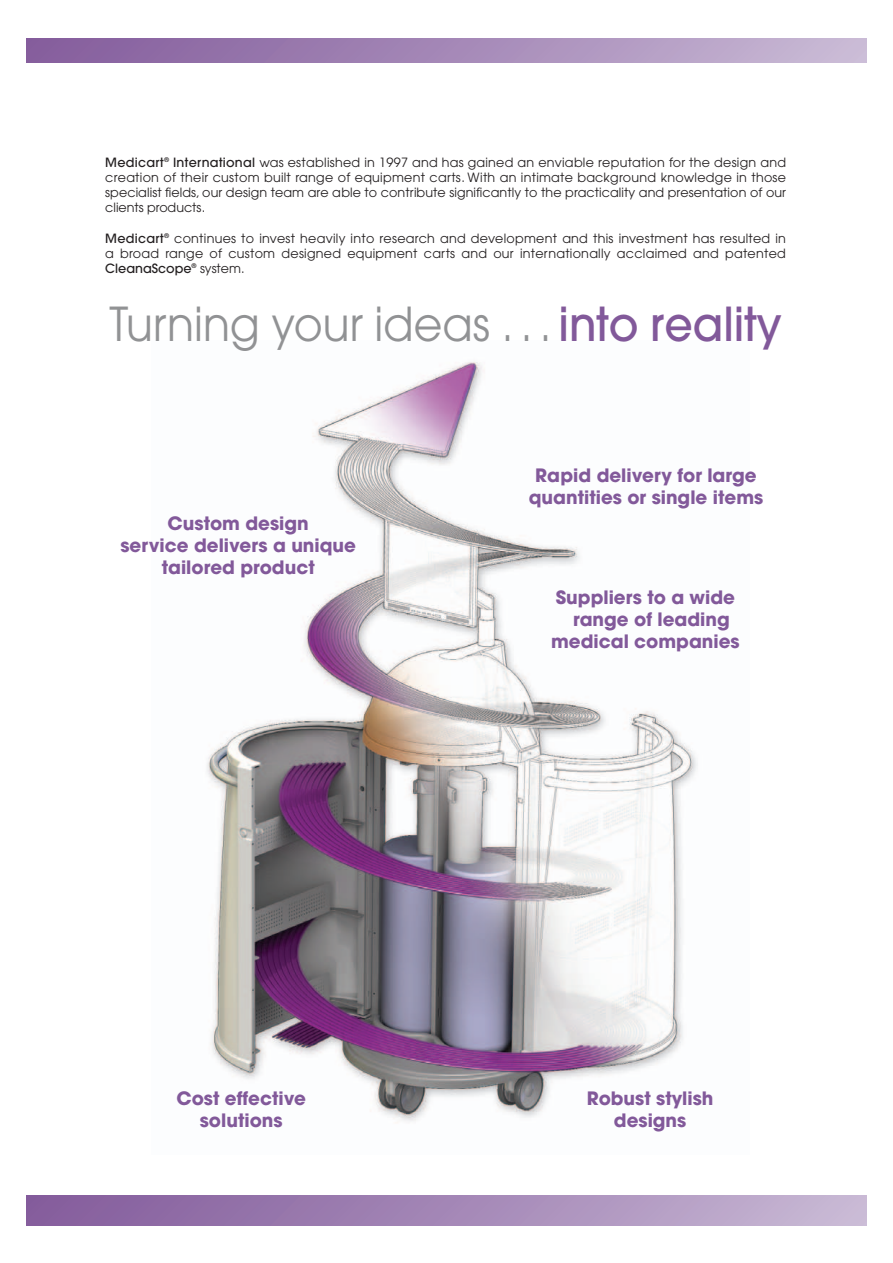
<style>
.page{position:relative;width:893px;height:1263px;background:#fff}
.page>*{position:absolute;margin:0;border:0;box-sizing:border-box;transform-origin:0 0}
.t1{font:46.5px "Avant Garde";color:#919294;scale:.95 1}
.t2{font:700 18.3px/22px "Avant Garde";color:#82599a;text-align:center}
.t3{font:12.75px/15.3px "Avant Garde";letter-spacing:.015em;color:#231f20;text-align:justify}
.s1{font-weight:500}
.s2{font-weight:500;color:#82599a}
</style>
<div class="page">
<svg style="left:26px;top:1195px;width:840px;height:31px;background:#a488b7"></svg>
<svg style="left:26px;top:39px;width:840px;height:24px;background:#a589b7"></svg>
<img style="left:207px;top:362px;width:491px;height:761px">
<p class="t3" style="left:105px;top:155px;width:682px"><span class="s1">Medicart</span><sup>®</sup> <span class="s1">International</span> was established in 1997 and has gained an enviable reputation for the design and creation of their custom built range of equipment carts. With an intimate background knowledge in those specialist fields, our design team are able to contribute significantly to the practicality and presentation of our clients products.</p>
<p class="t3" style="left:105px;top:232px;width:682px"><span class="s1">Medicart</span><sup>®</sup> continues to invest heavily into research and development and this investment has resulted in a broad range of custom designed equipment carts and our internationally acclaimed and patented <span class="s1">CleanaScope</span><sup>®</sup> system.</p>
<h1 class="t1" style="left:109px;top:307px;width:709px">Turning your ideas . . . <span class="s2">into reality</span></h1>
<h2 class="t2" style="left:120px;top:514px;width:237px">Custom design<br>service delivers a unique tailored product</h2>
<h2 class="t2" style="left:528px;top:466px;width:236px">Rapid delivery for large quantities or single items</h2>
<h2 class="t2" style="left:555px;top:588px;width:181px">Suppliers to a wide</h2>
<h2 class="t2" style="left:573px;top:610px;width:158px">range of leading</h2>
<h2 class="t2" style="left:551px;top:632px;width:190px">medical companies</h2>
<h2 class="t2" style="left:176px;top:1089px;width:131px">Cost effective solutions</h2>
<h2 class="t2" style="left:586px;top:1089px;width:128px">Robust stylish designs</h2>
</div>
